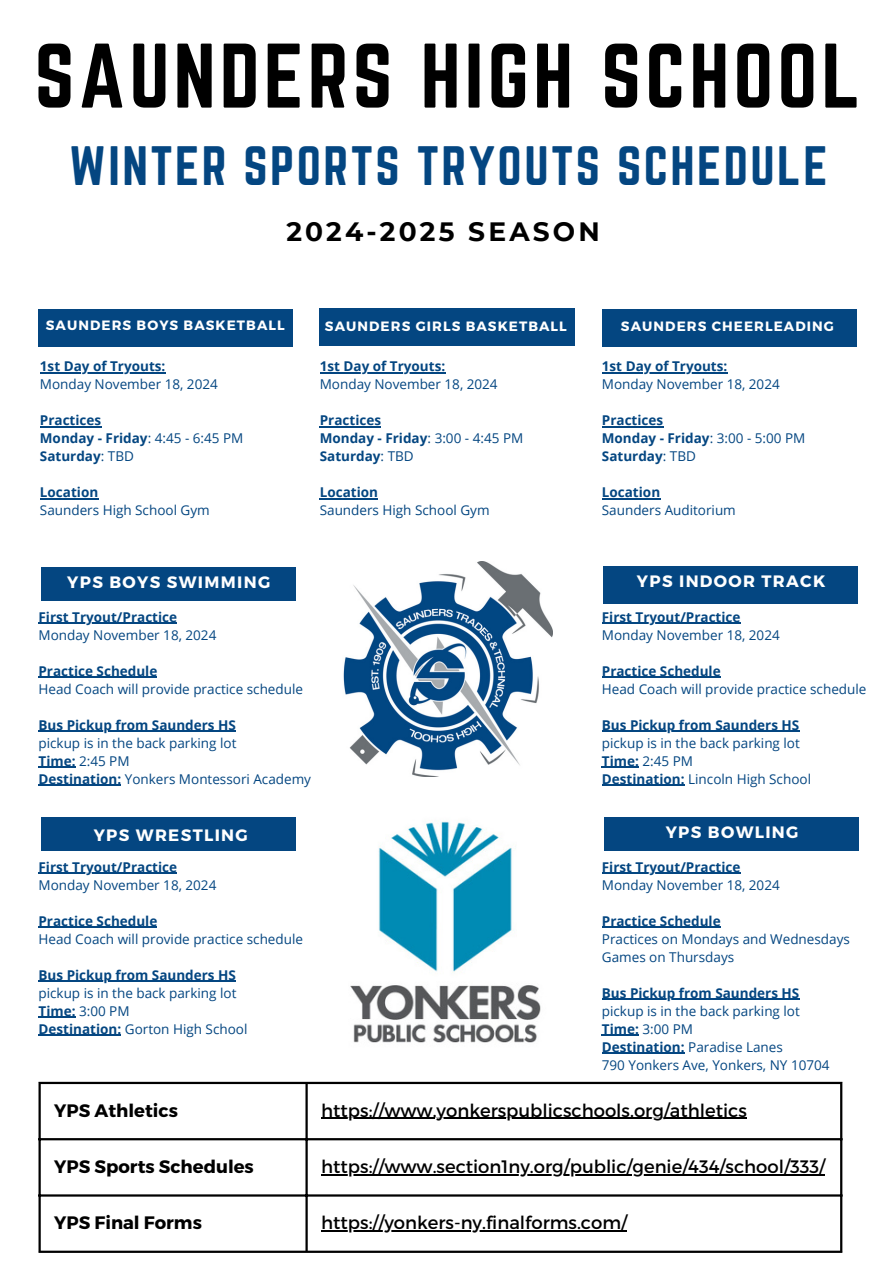
<style>
.page{position:relative;width:894px;height:1264px;background:#fff}
.page>*{position:absolute;margin:0;border:0;box-sizing:border-box;transform-origin:0 0}
.t1{font:79.95px "Norwester";letter-spacing:.05em;color:#000}
.t2{font:48.45px "Norwester";letter-spacing:.05em;color:#044681}
.t3{font:700 26.4px "Montserrat";letter-spacing:.12em;color:#000}
.t4{font:18px "Montserrat";color:#000}
.t5{font:700 18px "Montserrat";color:#000}
.t6{font:700 16.5px "Montserrat";letter-spacing:.08em;color:#fff}
.t7{font:13.5px "Open Sans";color:#044681}
.t8{font:700 13.5px "Open Sans";color:#044681}
.t9{font:700 13.5px "Montserrat";letter-spacing:.08em;color:#fff}
.s1{font-weight:400}
.s2{font-weight:700}
</style>
<div class="page">
<div style="left:39px;top:309px;width:254px;height:37px;background:#044681"></div>
<div style="left:320px;top:308px;width:254px;height:37px;background:#044681"></div>
<div style="left:601px;top:309px;width:254px;height:37px;background:#044681"></div>
<img style="left:343px;top:561px;width:209px;height:215px">
<hr style="left:321px;top:1117px;width:425px;height:1px;background:#000">
<hr style="left:321px;top:1174px;width:503px;height:1px;background:#000">
<hr style="left:321px;top:1230px;width:306px;height:1px;background:#000">
<hr style="left:38px;top:1084px;width:3px;height:166px;background:#000">
<hr style="left:305px;top:1084px;width:2px;height:166px;background:#000">
<hr style="left:839px;top:1084px;width:3px;height:166px;background:#000">
<hr style="left:38px;top:1081px;width:804px;height:3px;background:#000">
<hr style="left:38px;top:1138px;width:804px;height:2px;background:#000">
<hr style="left:38px;top:1194px;width:804px;height:2px;background:#000">
<hr style="left:38px;top:1250px;width:804px;height:2px;background:#000">
<div style="left:41px;top:567px;width:254px;height:34px;background:#044681"></div>
<div style="left:603px;top:566px;width:254px;height:37px;background:#044681"></div>
<hr style="left:38px;top:622px;width:139px;height:1px;background:#044681">
<hr style="left:38px;top:676px;width:119px;height:1px;background:#044681">
<hr style="left:38px;top:730px;width:198px;height:1px;background:#044681">
<hr style="left:38px;top:766px;width:38px;height:1px;background:#044681">
<hr style="left:38px;top:784px;width:83px;height:1px;background:#044681">
<hr style="left:601px;top:622px;width:139px;height:1px;background:#044681">
<hr style="left:601px;top:676px;width:119px;height:1px;background:#044681">
<hr style="left:601px;top:730px;width:198px;height:1px;background:#044681">
<hr style="left:601px;top:766px;width:37px;height:1px;background:#044681">
<hr style="left:601px;top:784px;width:83px;height:1px;background:#044681">
<div style="left:41px;top:817px;width:254px;height:34px;background:#044681"></div>
<div style="left:604px;top:817px;width:254px;height:34px;background:#044681"></div>
<img style="left:350px;top:820px;width:191px;height:223px">
<hr style="left:40px;top:372px;width:125px;height:1px;background:#044681">
<hr style="left:40px;top:426px;width:61px;height:1px;background:#044681">
<hr style="left:40px;top:498px;width:58px;height:1px;background:#044681">
<hr style="left:320px;top:372px;width:125px;height:1px;background:#044681">
<hr style="left:320px;top:426px;width:61px;height:1px;background:#044681">
<hr style="left:320px;top:498px;width:58px;height:1px;background:#044681">
<hr style="left:601px;top:372px;width:126px;height:1px;background:#044681">
<hr style="left:601px;top:426px;width:62px;height:1px;background:#044681">
<hr style="left:601px;top:498px;width:59px;height:1px;background:#044681">
<hr style="left:38px;top:872px;width:139px;height:1px;background:#044681">
<hr style="left:38px;top:926px;width:119px;height:1px;background:#044681">
<hr style="left:38px;top:980px;width:198px;height:1px;background:#044681">
<hr style="left:38px;top:1016px;width:38px;height:1px;background:#044681">
<hr style="left:38px;top:1034px;width:83px;height:1px;background:#044681">
<hr style="left:601px;top:872px;width:139px;height:1px;background:#044681">
<hr style="left:601px;top:926px;width:119px;height:1px;background:#044681">
<hr style="left:601px;top:998px;width:198px;height:1px;background:#044681">
<hr style="left:601px;top:1034px;width:37px;height:1px;background:#044681">
<hr style="left:601px;top:1052px;width:83px;height:1px;background:#044681">
<p class="t1" style="left:34px;top:28px;width:827px">SAUNDERS HIGH SCHOOL</p>
<p class="t2" style="left:69px;top:137px;width:759px">WINTER SPORTS TRYOUTS SCHEDULE</p>
<p class="t3" style="left:286px;top:215px;width:315px">2024-2025 SEASON</p>
<p class="t9" style="left:46px;top:317px;width:240px">SAUNDERS BOYS BASKETBALL</p>
<p class="t9" style="left:325px;top:318px;width:243px">SAUNDERS GIRLS BASKETBALL</p>
<p class="t9" style="left:620px;top:318px;width:214px">SAUNDERS CHEERLEADING</p>
<p class="t8" style="left:40px;top:357px;width:127px">1st Day of Tryouts:</p>
<h3 class="t7" style="left:40px;top:375px;width:179px">Monday November 18, 2024</h3>
<p class="t8" style="left:40px;top:411px;width:63px">Practices</p>
<h3 class="t8" style="left:40px;top:429px;width:205px">Monday - Friday<span class="s1">: 4:45 - 6:45 PM</span></h3>
<p class="t8" style="left:40px;top:447px;width:95px">Saturday<span class="s1">: TBD</span></p>
<p class="t8" style="left:40px;top:483px;width:60px">Location</p>
<p class="t7" style="left:40px;top:501px;width:171px">Saunders High School Gym</p>
<p class="t8" style="left:320px;top:357px;width:127px">1st Day of Tryouts:</p>
<p class="t7" style="left:320px;top:375px;width:179px">Monday November 18, 2024</p>
<p class="t8" style="left:320px;top:411px;width:63px">Practices</p>
<p class="t8" style="left:320px;top:429px;width:205px">Monday - Friday<span class="s1">: 3:00 - 4:45 PM</span></p>
<p class="t8" style="left:320px;top:447px;width:95px">Saturday<span class="s1">: TBD</span></p>
<p class="t8" style="left:320px;top:483px;width:60px">Location</p>
<p class="t7" style="left:320px;top:501px;width:171px">Saunders High School Gym</p>
<p class="t6" style="left:67px;top:571px;width:204px">YPS BOYS SWIMMING</p>
<p class="t8" style="left:38px;top:607px;width:140px">First Tryout/Practice</p>
<p class="t7" style="left:38px;top:625px;width:179px">Monday November 18, 2024</p>
<p class="t8" style="left:38px;top:661px;width:120px">Practice Schedule</p>
<p class="t7" style="left:38px;top:679px;width:266px">Head Coach will provide practice schedule</p>
<p class="t8" style="left:38px;top:715px;width:199px">Bus Pickup from Saunders HS</p>
<h4 class="t7" style="left:38px;top:733px;width:199px">pickup is in the back parking lot</h4>
<p class="t7" style="left:38px;top:751px;width:93px"><span class="s2">Time:</span> 2:45 PM</p>
<p class="t7" style="left:38px;top:769px;width:274px"><span class="s2">Destination:</span> Yonkers Montessori Academy</p>
<p class="t6" style="left:94px;top:824px;width:155px">YPS WRESTLING</p>
<p class="t8" style="left:38px;top:857px;width:140px">First Tryout/Practice</p>
<p class="t7" style="left:38px;top:875px;width:179px">Monday November 18, 2024</p>
<h3 class="t8" style="left:38px;top:911px;width:120px">Practice Schedule</h3>
<h3 class="t7" style="left:38px;top:929px;width:266px">Head Coach will provide practice schedule</h3>
<p class="t8" style="left:38px;top:965px;width:199px">Bus Pickup from Saunders HS</p>
<p class="t7" style="left:38px;top:983px;width:199px">pickup is in the back parking lot</p>
<p class="t7" style="left:38px;top:1001px;width:93px"><span class="s2">Time:</span> 3:00 PM</p>
<p class="t7" style="left:38px;top:1019px;width:210px"><span class="s2">Destination:</span> Gorton High School</p>
<p class="t8" style="left:601px;top:357px;width:127px">1st Day of Tryouts:</p>
<p class="t7" style="left:601px;top:375px;width:179px">Monday November 18, 2024</p>
<p class="t8" style="left:601px;top:411px;width:63px">Practices</p>
<p class="t8" style="left:601px;top:429px;width:205px">Monday - Friday<span class="s1">: 3:00 - 5:00 PM</span></p>
<p class="t8" style="left:601px;top:447px;width:95px">Saturday<span class="s1">: TBD</span></p>
<p class="t8" style="left:601px;top:483px;width:60px">Location</p>
<p class="t7" style="left:601px;top:501px;width:135px">Saunders Auditorium</p>
<p class="t6" style="left:636px;top:570px;width:190px">YPS INDOOR TRACK</p>
<p class="t8" style="left:601px;top:607px;width:140px">First Tryout/Practice</p>
<p class="t7" style="left:601px;top:625px;width:179px">Monday November 18, 2024</p>
<p class="t8" style="left:601px;top:661px;width:120px">Practice Schedule</p>
<p class="t7" style="left:601px;top:679px;width:266px">Head Coach will provide practice schedule</p>
<p class="t8" style="left:601px;top:715px;width:199px">Bus Pickup from Saunders HS</p>
<p class="t7" style="left:601px;top:733px;width:199px">pickup is in the back parking lot</p>
<h4 class="t7" style="left:601px;top:751px;width:93px"><span class="s2">Time:</span> 2:45 PM</h4>
<p class="t7" style="left:601px;top:769px;width:211px"><span class="s2">Destination:</span> Lincoln High School</p>
<p class="t6" style="left:665px;top:821px;width:134px">YPS BOWLING</p>
<p class="t8" style="left:601px;top:857px;width:140px">First Tryout/Practice</p>
<p class="t7" style="left:601px;top:875px;width:179px">Monday November 18, 2024</p>
<p class="t8" style="left:601px;top:911px;width:120px">Practice Schedule</p>
<p class="t7" style="left:601px;top:929px;width:249px">Practices on Mondays and Wednesdays</p>
<p class="t7" style="left:601px;top:947px;width:134px">Games on Thursdays</p>
<p class="t8" style="left:601px;top:983px;width:199px">Bus Pickup from Saunders HS</p>
<p class="t7" style="left:601px;top:1001px;width:199px">pickup is in the back parking lot</p>
<p class="t7" style="left:601px;top:1019px;width:93px"><span class="s2">Time:</span> 3:00 PM</p>
<p class="t7" style="left:601px;top:1037px;width:182px"><span class="s2">Destination:</span> Paradise Lanes</p>
<p class="t7" style="left:601px;top:1055px;width:229px">790 Yonkers Ave, Yonkers, NY 10704</p>
<h2 class="t5" style="left:54px;top:1098px;width:125px">YPS Athletics</h2>
<p class="t4" style="left:321px;top:1098px;width:427px">https://www.yonkerspublicschools.org/athletics</p>
<h4 class="t5" style="left:54px;top:1154px;width:201px">YPS Sports Schedules</h4>
<p class="t4" style="left:321px;top:1154px;width:505px">https://www.section1ny.org/public/genie/434/school/333/</p>
<p class="t5" style="left:54px;top:1211px;width:149px">YPS Final Forms</p>
<p class="t4" style="left:321px;top:1211px;width:307px">https://yonkers-ny.finalforms.com/</p>
</div>
